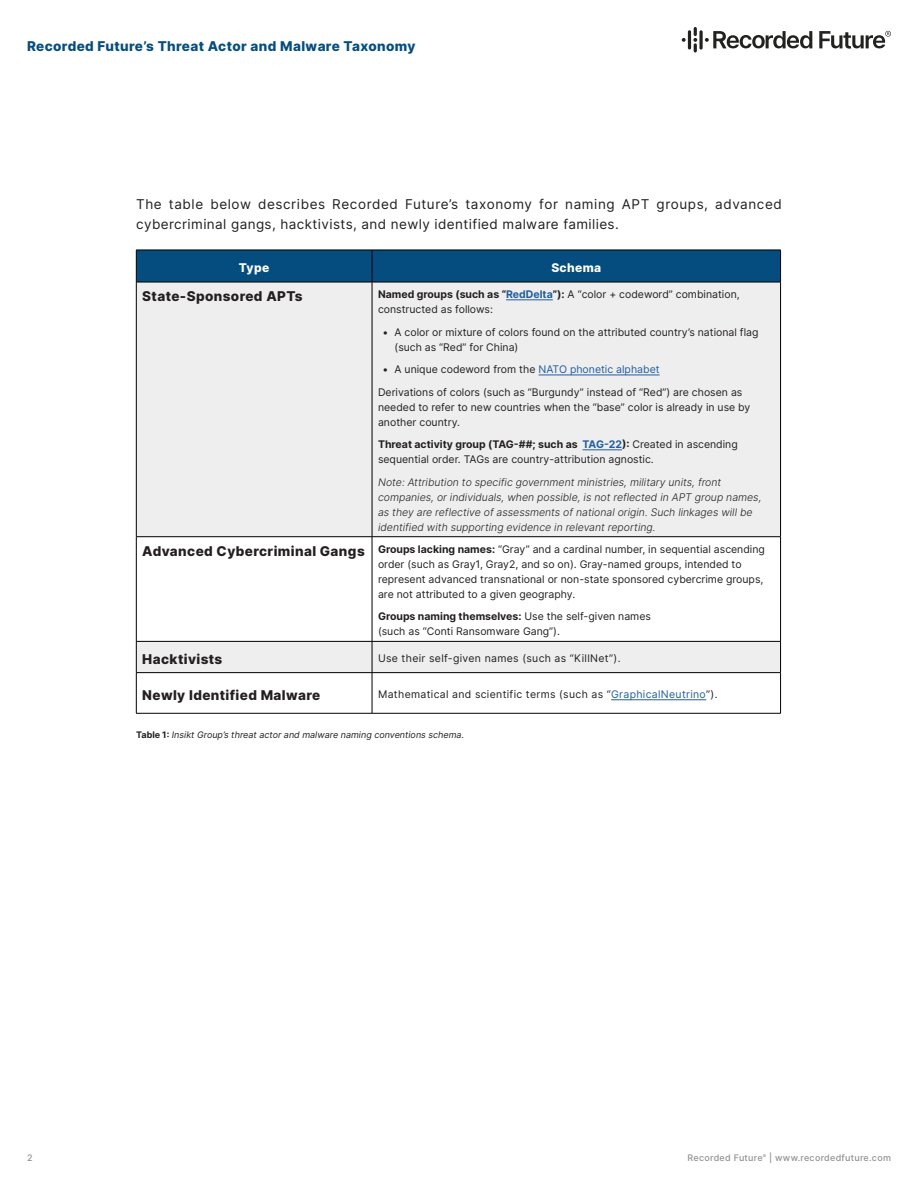
<style>
.page{position:relative;width:918px;height:1188px;background:#fff}
.page>*{position:absolute;margin:0;border:0;box-sizing:border-box;transform-origin:0 0}
.t1{font:13.5px/19.5px "Inter";letter-spacing:.03em;color:#231f20}
.Captions{font:800 13.5px "Inter";letter-spacing:.03em;color:#231f20}
.t2{font:800 13.5px "Inter";letter-spacing:.03em;color:#054d7f}
.Captions-2{font:800 12px "Inter";letter-spacing:.03em;color:#fff}
.Captions-3{font:10.5px/15px "Inter";color:#231f20}
.Captions-4{font:italic 300 10.5px/15px "Inter";color:#231f20}
.Captions-5{font:10.5px "Inter";letter-spacing:.03em;color:#231f20}
.Sub-Header_-_Main{font:italic 9px "Inter";color:#231f20}
.t3{font:500 9px "Inter";letter-spacing:.03em;color:#8f9193}
.s1{font-weight:700}
.s2{font-weight:700;color:#215e9f}
.s3{color:#215e9f}
.s4{font-weight:700;font-style:normal}
</style>
<div class="page">
<svg style="left:819px;top:31px;width:72px;height:18px"></svg>
<svg style="left:682px;top:38px;width:4px;height:4px"></svg>
<hr style="left:688px;top:30px;width:3px;height:20px;background:#222221;border-radius:2px">
<svg style="left:693px;top:27px;width:119px;height:25px"></svg>
<div style="left:137px;top:251px;width:643px;height:31px;background:#054d7f"></div>
<svg style="left:137px;top:283px;width:643px;height:389px;fill:#eeeeef"></svg>
<hr style="left:372px;top:250px;width:1px;height:32px;background:#000">
<hr style="left:136px;top:282px;width:236px;height:1px;background:#000">
<hr style="left:372px;top:282px;width:409px;height:1px;background:#000">
<hr style="left:372px;top:282px;width:1px;height:255px;background:#000">
<hr style="left:136px;top:536px;width:236px;height:1px;background:#000">
<hr style="left:372px;top:536px;width:409px;height:1px;background:#000">
<hr style="left:372px;top:537px;width:1px;height:104px;background:#000">
<hr style="left:136px;top:641px;width:236px;height:1px;background:#000">
<hr style="left:372px;top:641px;width:409px;height:1px;background:#000">
<hr style="left:372px;top:642px;width:1px;height:30px;background:#000">
<hr style="left:136px;top:672px;width:236px;height:1px;background:#000">
<hr style="left:372px;top:672px;width:409px;height:1px;background:#000">
<hr style="left:372px;top:673px;width:1px;height:40px;background:#000">
<hr style="left:136px;top:250px;width:236px;height:1px;background:#000">
<hr style="left:136px;top:250px;width:1px;height:32px;background:#000">
<hr style="left:372px;top:250px;width:409px;height:1px;background:#000">
<hr style="left:780px;top:250px;width:1px;height:32px;background:#000">
<hr style="left:136px;top:282px;width:1px;height:255px;background:#000">
<hr style="left:780px;top:282px;width:1px;height:255px;background:#000">
<hr style="left:136px;top:537px;width:1px;height:104px;background:#000">
<hr style="left:780px;top:537px;width:1px;height:104px;background:#000">
<hr style="left:136px;top:642px;width:1px;height:30px;background:#000">
<hr style="left:780px;top:642px;width:1px;height:30px;background:#000">
<hr style="left:136px;top:673px;width:1px;height:40px;background:#000">
<hr style="left:780px;top:673px;width:1px;height:40px;background:#000">
<hr style="left:136px;top:713px;width:236px;height:1px;background:#000">
<hr style="left:372px;top:713px;width:409px;height:1px;background:#000">
<hr style="left:506px;top:299px;width:47px;height:1px;background:#215e9f">
<hr style="left:539px;top:375px;width:121px;height:1px;background:#215e9f">
<hr style="left:583px;top:449px;width:39px;height:1px;background:#215e9f">
<hr style="left:611px;top:699px;width:95px;height:1px;background:#215e9f">
<p class="t2" style="left:27px;top:36px;width:390px">Recorded Future’s Threat Actor and Malware Taxonomy</p>
<p class="t1" style="left:136px;top:194px;width:647px">The table below describes Recorded Future’s taxonomy for naming APT groups, advanced cybercriminal gangs, hacktivists, and newly identified malware families.</p>
<p class="Captions-2" style="left:239px;top:259px;width:32px">Type</p>
<p class="Captions-2" style="left:551px;top:259px;width:51px">Schema</p>
<p class="Captions" style="left:142px;top:286px;width:162px">State-Sponsored APTs</p>
<p class="Captions-3" style="left:378px;top:287px;width:363px"><span class="s1">Named groups (such as “</span><span class="s2">RedDelta</span><span class="s1">”):</span> A “color + codeword” combination, constructed as follows:</p>
<p class="Captions-3" style="left:395px;top:324px;width:365px;text-indent:-12px">• A color or mixture of colors found on the attributed country’s national flag (such as “Red” for China)</p>
<p class="Captions-3" style="left:383px;top:362px;width:279px">• A unique codeword from the <span class="s3">NATO phonetic alphabet</span></p>
<p class="Captions-3" style="left:378px;top:384px;width:374px">Derivations of colors (such as “Burgundy” instead of “Red”) are chosen as needed to refer to new countries when the “base” color is already in use by another country.</p>
<p class="Captions-3" style="left:378px;top:437px;width:361px"><span class="s1">Threat activity group (TAG-##; such as</span> <span class="s2">TAG-22</span><span class="s1">):</span> Created in ascending sequential order. TAGs are country-attribution agnostic.</p>
<p class="Captions-4" style="left:378px;top:474px;width:385px">Note: Attribution to specific government ministries, military units, front companies, or individuals, when possible, is not reflected in APT group names, as they are reflective of assessments of national origin. Such linkages will be identified with supporting evidence in relevant reporting.</p>
<p class="Captions" style="left:142px;top:541px;width:224px">Advanced Cybercriminal Gangs</p>
<p class="Captions-3" style="left:378px;top:541px;width:388px"><span class="s1">Groups lacking names:</span> “Gray” and a cardinal number, in sequential ascending order (such as Gray1, Gray2, and so on). Gray-named groups, intended to represent advanced transnational or non-state sponsored cybercrime groups, are not attributed to a given geography.</p>
<p class="Captions-3" style="left:378px;top:609px;width:274px"><span class="s1">Groups naming themselves:</span> Use the self-given names (such as “Conti Ransomware Gang”).</p>
<p class="Captions" style="left:142px;top:649px;width:81px">Hacktivists</p>
<p class="Captions-5" style="left:378px;top:651px;width:244px">Use their self-given names (such as “KillNet”).</p>
<p class="Captions" style="left:142px;top:685px;width:180px">Newly Identified Malware</p>
<p class="Captions-5" style="left:378px;top:687px;width:341px">Mathematical and scientific terms (such as “<span class="s3">GraphicalNeutrino</span>”).</p>
<p class="Sub-Header_-_Main" style="left:136px;top:728px;width:330px"><span class="s4">Table 1:</span> Insikt Group’s threat actor and malware naming conventions schema.</p>
<p class="t3" style="left:27px;top:1151px;width:7px">2</p>
<p class="t3" style="left:688px;top:1151px;width:205px">Recorded Future<sup>®</sup> | www.recordedfuture.com</p>
</div>
